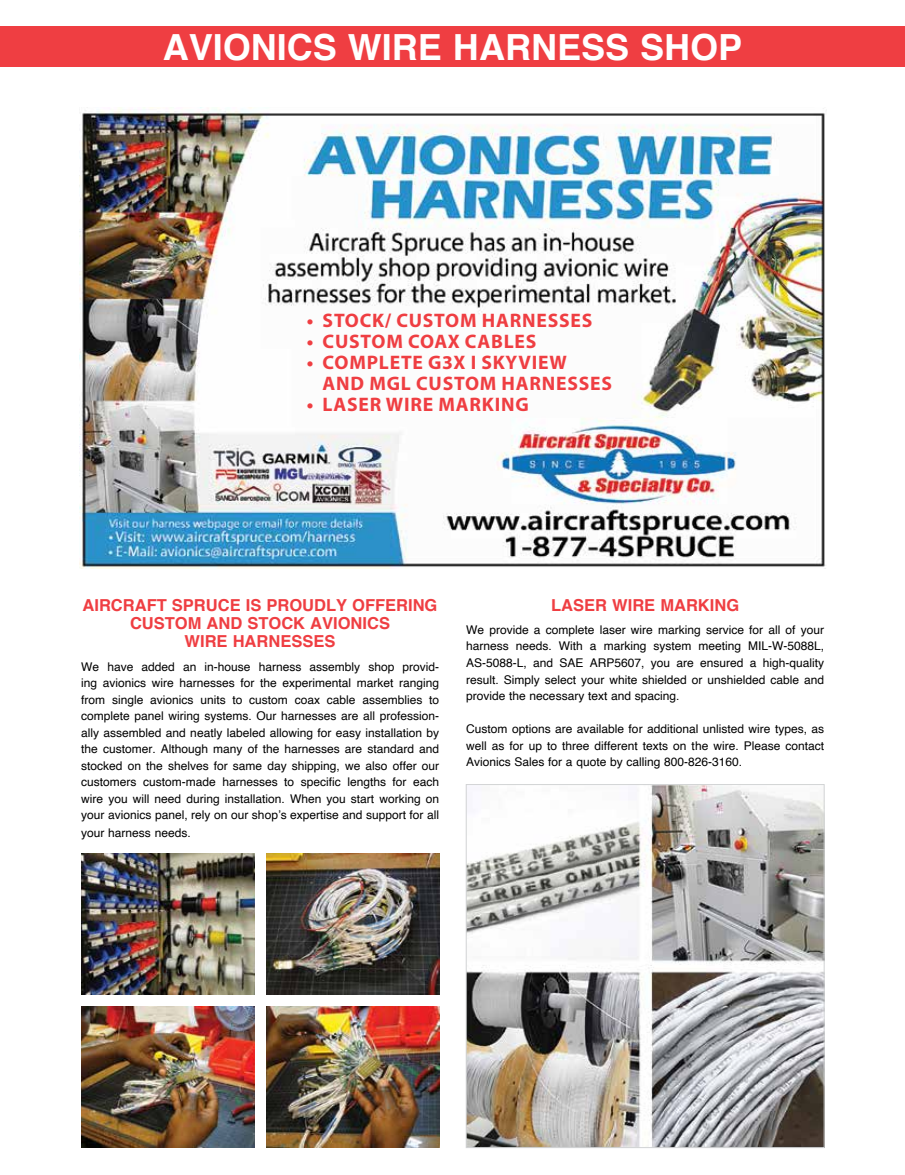
<style>
.page{position:relative;width:905px;height:1175px;background:#fff}
.page>*{position:absolute;margin:0;border:0;box-sizing:border-box;transform-origin:0 0}
.t1{font:700 36px "Helvetica";color:#fff}
.t2{font:700 19.65px/21px "Myriad Pro";letter-spacing:.04em;color:#ef3e42}
.t3{font:700 18.15px/16.8px "Myriad Pro";letter-spacing:.02em;color:#ef3e42;text-align:center}
.t4{font:700 16.5px/18px "Helvetica";color:#ef3e42;text-align:center}
.t5{font:12px/16.5px "Helvetica";color:#000;text-align:justify}
</style>
<div class="page">
<div style="left:0;top:26px;width:904px;height:41px;background:#ef3e42"></div>
<img style="left:80px;top:107px;width:746px;height:462px">
<img style="left:81px;top:853px;width:173px;height:141px">
<img style="left:266px;top:853px;width:173px;height:141px">
<img style="left:81px;top:1006px;width:173px;height:141px">
<img style="left:266px;top:1006px;width:173px;height:141px">
<img style="left:468px;top:786px;width:354px;height:360px">
<div style="left:466px;top:784px;width:358px;height:364px;border:1px solid #d1d3d4"></div>
<h1 class="t1" style="left:163px;top:19px;width:581px">AVIONICS WIRE HARNESS SHOP</h1>
<h3 class="t3" style="left:356px;top:306px;width:262px">STOCK/ CUSTOM HARNESSES<br>CUSTOM COAX CABLES<br>COMPLETE G3X I SKYVIEW<br>AND MGL CUSTOM HARNESSES<br>LASER WIRE MARKING</h3>
<h2 class="t2" style="left:307px;top:309px;width:287px">• STOCK/ CUSTOM HARNESSES</h2>
<h2 class="t2" style="left:307px;top:330px;width:231px">• CUSTOM COAX CABLES</h2>
<h2 class="t2" style="left:322px;top:351px;width:291px;text-indent:-16px">• COMPLETE G3X I SKYVIEW<br>AND MGL CUSTOM HARNESSES</h2>
<h2 class="t2" style="left:307px;top:393px;width:223px">• LASER WIRE MARKING</h2>
<h3 class="t4" style="left:82px;top:596px;width:356px">AIRCRAFT SPRUCE IS PROUDLY OFFERING<br>CUSTOM AND STOCK AVIONICS<br>WIRE HARNESSES</h3>
<h3 class="t4" style="left:551px;top:596px;width:189px">LASER WIRE MARKING</h3>
<p class="t5" style="left:466px;top:622px;width:359px">We provide a complete laser wire marking service for all of your harness needs. With a marking system meeting MIL-W-5088L, AS-5088-L, and SAE ARP5607, you are ensured a high-quality result. Simply select your white shielded or unshielded cable and provide the necessary text and spacing.</p>
<p class="t5" style="left:466px;top:721px;width:359px">Custom options are available for additional unlisted wire types, as well as for up to three different texts on the wire. Please contact Avionics Sales for a quote by calling 800-826-3160.</p>
<p class="t5" style="left:81px;top:658px;width:359px">We have added an in-house harness assembly shop provid&shy;ing avionics wire harnesses for the experimental market ranging from single avionics units to custom coax cable assemblies to complete panel wiring systems. Our harnesses are all profession&shy;ally assembled and neatly labeled allowing for easy installation by the customer. Although many of the harnesses are standard and stocked on the shelves for same day shipping, we also offer our customers custom-made harnesses to specific lengths for each wire you will need during installation. When you start working on your avionics panel, rely on our shop’s expertise and support for all</p>
<p class="t5" style="left:81px;top:824px;width:111px">your harness needs.</p>
</div>
